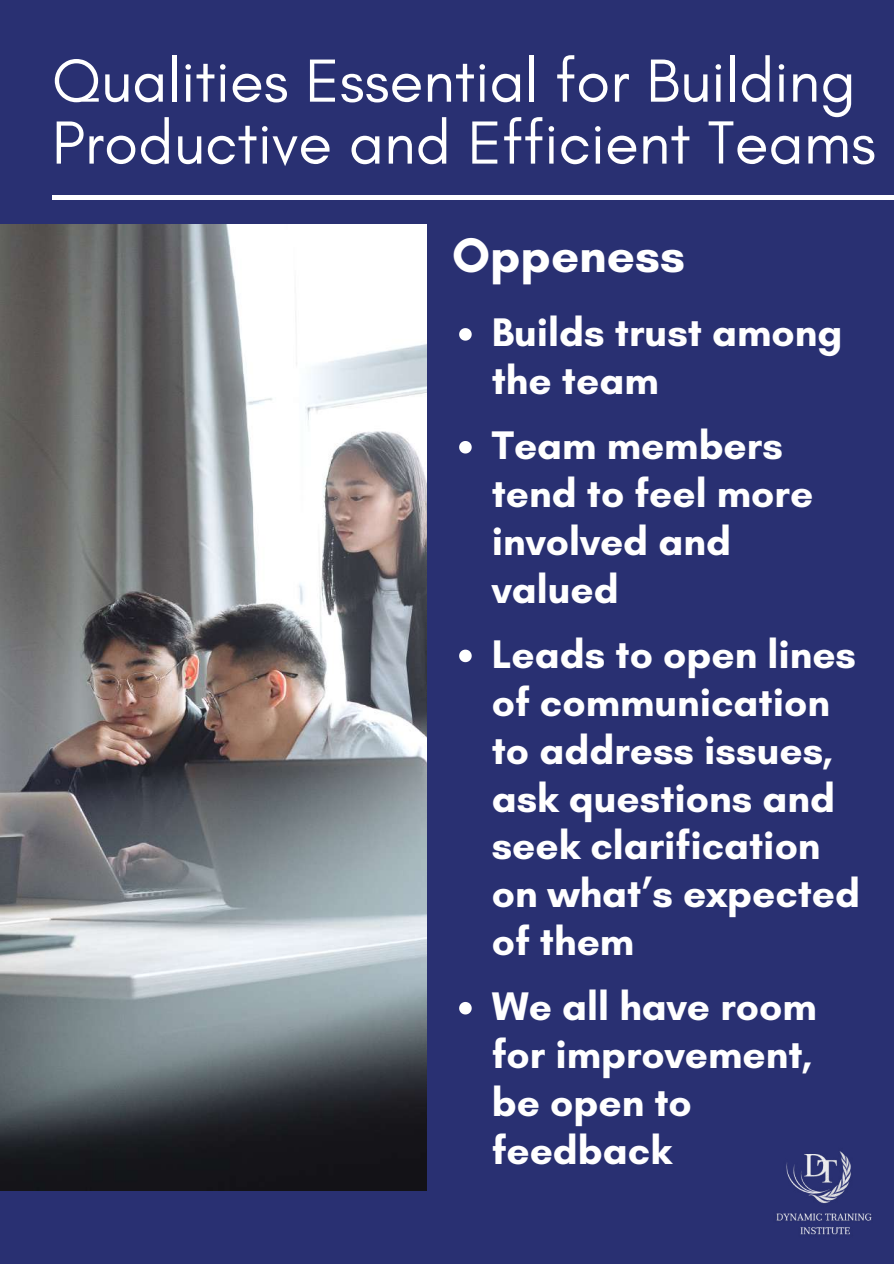
<style>
.page{position:relative;width:894px;height:1264px;background:#fff}
.page>*{position:absolute;margin:0;border:0;box-sizing:border-box;transform-origin:0 0}
.t1{font:61.95px/61.9px "Glacial Indifference";color:#fff}
.t2{font:700 49.35px "Glacial Indifference";color:#fff}
.t3{font:700 40.65px/47.8px "Glacial Indifference";color:#fff}
</style>
<div class="page">
<div style="left:0;top:0;width:893px;height:1263px;background:#293072"></div>
<hr style="left:52px;top:196px;width:841px;height:3px;background:#fff">
<svg style="left:459px;top:328px;width:12px;height:12px"></svg>
<svg style="left:459px;top:441px;width:12px;height:12px"></svg>
<svg style="left:459px;top:649px;width:12px;height:13px"></svg>
<svg style="left:459px;top:1002px;width:12px;height:12px"></svg>
<img style="left:0;top:225px;width:426px;height:965px">
<img style="left:776px;top:1151px;width:96px;height:84px">
<h1 class="t1" style="left:52px;top:49px;width:825px">Qualities Essential for Building<br>Productive and Efficient Teams</h1>
<p class="t2" style="left:452px;top:225px;width:234px">Oppeness</p>
<p class="t3" style="left:491px;top:308px;width:352px">Builds trust among the team</p>
<p class="t3" style="left:491px;top:421px;width:323px">Team members tend to feel more involved and valued</p>
<p class="t3" style="left:491px;top:629px;width:370px">Leads to open lines of communication to address issues, ask questions and seek clarification on what’s expected of them</p>
<p class="t3" style="left:491px;top:982px;width:326px">We all have room for improvement, be open to feedback</p>
</div>
